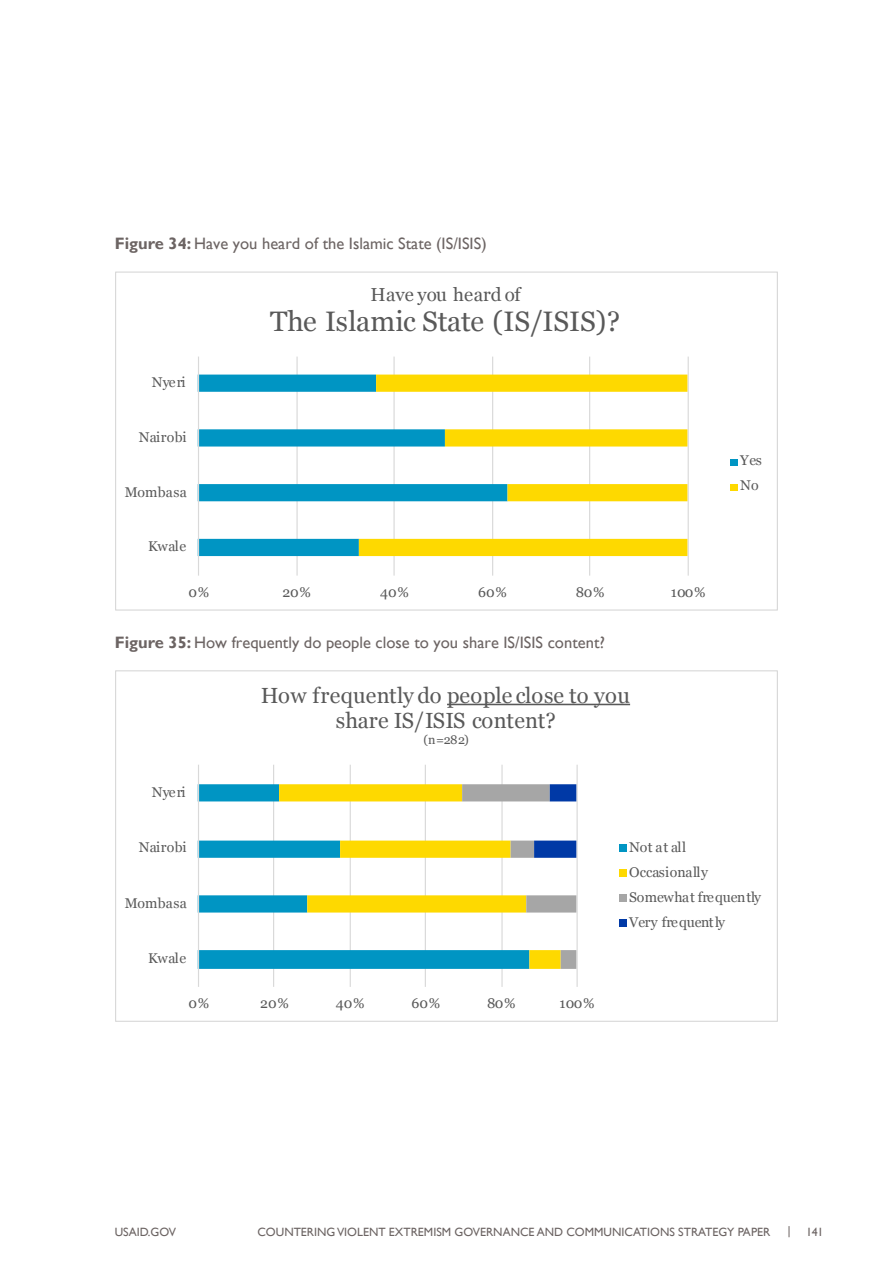
<style>
.page{position:relative;width:893px;height:1263px;background:#fff}
.page>*{position:absolute;margin:0;border:0;box-sizing:border-box;transform-origin:0 0}
.t1{font:28.2px "Georgia";letter-spacing:-.005em;color:#595959}
.t2{font:21.9px/25px "Georgia";color:#595959;text-align:center}
.t3{font:18.75px "Georgia";color:#595959}
.t4{font:16.5px "Gill Sans";color:#6c6463}
.t5{font:14.1px/25px "Georgia";color:#595959}
.t6{font:12.45px "Georgia";color:#595959}
.t7{font:12px "Gill Sans";color:#6c6463}
.s1{font-weight:700}
</style>
<div class="page">
<hr style="left:296px;top:357px;width:2px;height:219px;background:#d9d9d9">
<hr style="left:393px;top:357px;width:2px;height:219px;background:#d9d9d9">
<hr style="left:492px;top:357px;width:1px;height:219px;background:#d9d9d9">
<hr style="left:589px;top:357px;width:1px;height:219px;background:#d9d9d9">
<hr style="left:688px;top:357px;width:1px;height:219px;background:#d9d9d9">
<svg style="left:199px;top:375px;width:160px;height:181px"></svg>
<svg style="left:359px;top:375px;width:328px;height:181px"></svg>
<hr style="left:198px;top:357px;width:1px;height:219px;background:#d9d9d9">
<div style="left:730px;top:459px;width:7px;height:6px;background:#0095c3"></div>
<div style="left:730px;top:484px;width:7px;height:6px;background:#fed900"></div>
<hr style="left:273px;top:765px;width:1px;height:222px;background:#d9d9d9">
<hr style="left:350px;top:765px;width:1px;height:222px;background:#d9d9d9">
<hr style="left:425px;top:765px;width:1px;height:222px;background:#d9d9d9">
<hr style="left:501px;top:765px;width:2px;height:222px;background:#d9d9d9">
<hr style="left:576px;top:765px;width:2px;height:222px;background:#d9d9d9">
<svg style="left:199px;top:784px;width:80px;height:185px"></svg>
<svg style="left:279px;top:784px;width:183px;height:185px"></svg>
<svg style="left:462px;top:784px;width:114px;height:185px"></svg>
<hr style="left:198px;top:765px;width:1px;height:222px;background:#d9d9d9">
<svg style="left:447px;top:704px;width:183px;height:1px"></svg>
<div style="left:619px;top:844px;width:7px;height:7px;background:#0095c3"></div>
<div style="left:619px;top:869px;width:7px;height:7px;background:#fed900"></div>
<div style="left:619px;top:894px;width:7px;height:7px;background:#a6a6a6"></div>
<div style="left:619px;top:919px;width:7px;height:8px;background:#0039a6"></div>
<p class="t4" style="left:115px;top:233px;width:373px"><span class="s1">Figure 34:</span> Have you heard of the Islamic State (IS/ISIS)</p>
<p class="t5" style="left:152px;top:369px;width:35px">Nyeri</p>
<p class="t5" style="left:139px;top:424px;width:49px">Nairobi</p>
<p class="t5" style="left:125px;top:479px;width:63px">Mombasa</p>
<p class="t5" style="left:148px;top:533px;width:40px">Kwale</p>
<p class="t3" style="left:370px;top:281px;width:152px">Have you heard of</p>
<p class="t1" style="left:270px;top:300px;width:351px">The Islamic State (IS/ISIS)?</p>
<p class="t5" style="left:188px;top:579px;width:22px">0%</p>
<p class="t5" style="left:282px;top:579px;width:30px">20%</p>
<p class="t5" style="left:380px;top:579px;width:30px">40%</p>
<p class="t5" style="left:478px;top:579px;width:30px">60%</p>
<p class="t5" style="left:576px;top:579px;width:30px">80%</p>
<p class="t5" style="left:671px;top:579px;width:36px">100%</p>
<p class="t4" style="left:115px;top:632px;width:492px"><span class="s1">Figure 35:</span> How frequently do people close to you share IS/ISIS content?</p>
<p class="t5" style="left:152px;top:779px;width:35px">Nyeri</p>
<p class="t2" style="left:261px;top:682px;width:371px">How frequently do people close to you share IS/ISIS content?</p>
<p class="t6" style="left:424px;top:730px;width:47px">(n=282)</p>
<p class="t5" style="left:740px;top:447px;width:23px">Yes<br>No</p>
<p class="t5" style="left:139px;top:833px;width:49px">Nairobi</p>
<p class="t5" style="left:125px;top:890px;width:63px">Mombasa</p>
<p class="t5" style="left:148px;top:945px;width:40px">Kwale</p>
<p class="t5" style="left:188px;top:990px;width:22px">0%</p>
<p class="t5" style="left:260px;top:990px;width:30px">20%</p>
<p class="t5" style="left:336px;top:990px;width:30px">40%</p>
<p class="t5" style="left:412px;top:990px;width:30px">60%</p>
<p class="t5" style="left:487px;top:990px;width:30px">80%</p>
<p class="t5" style="left:560px;top:990px;width:36px">100%</p>
<p class="t5" style="left:629px;top:833px;width:134px">Not at all<br>Occasionally<br>Somewhat frequently<br>Very frequently</p>
<p class="t7" style="left:115px;top:1225px;width:63px">USAID.GOV</p>
<p class="t7" style="left:257px;top:1225px;width:514px">COUNTERING VIOLENT EXTREMISM GOVERNANCE AND COMMUNICATIONS STRATEGY PAPER</p>
<p class="t7" style="left:806px;top:1225px;width:19px">141</p>
</div>
